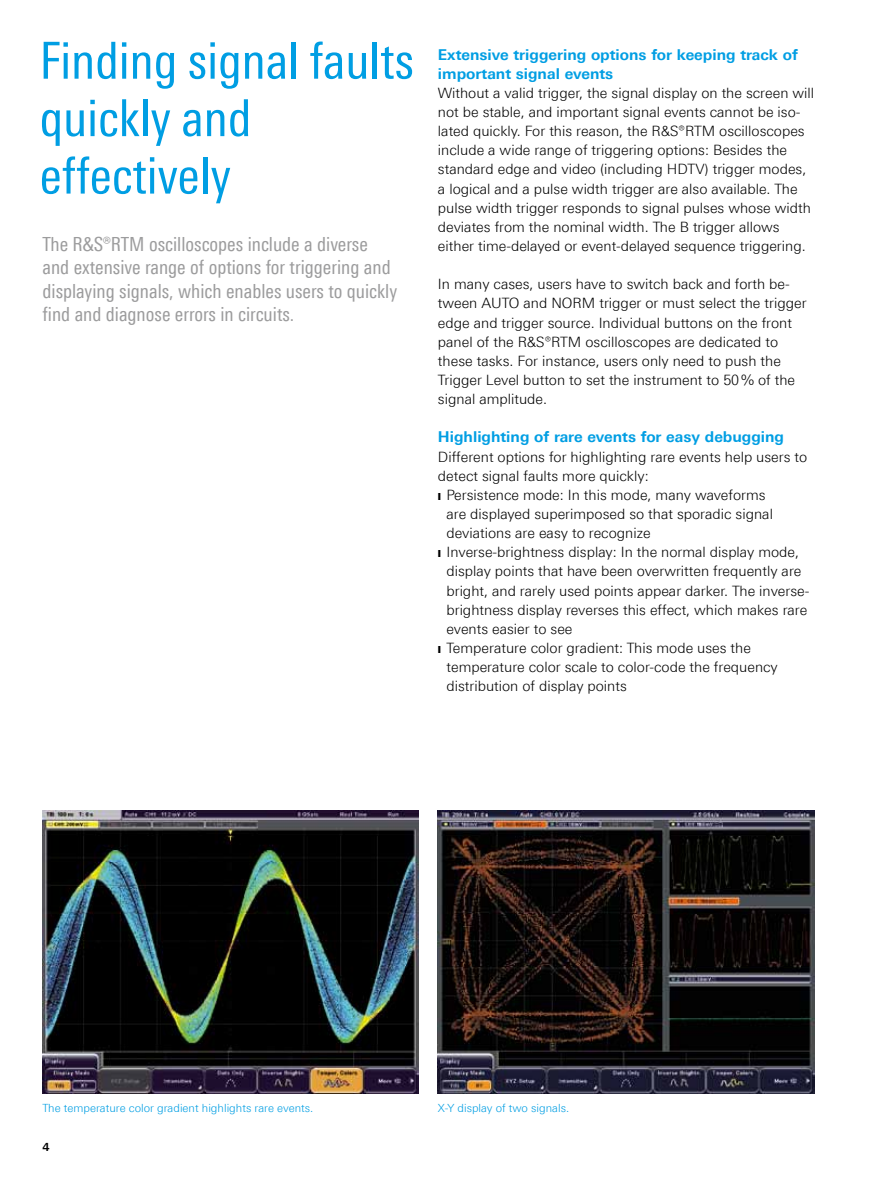
<style>
.page{position:relative;width:893px;height:1191px;background:#fff}
.page>*{position:absolute;margin:0;border:0;box-sizing:border-box;transform-origin:0 0}
.t1{font:51px/57.4px "Linotype Univers 420 Cn";color:#009ee3}
.t2{font:19.5px/23.4px "Linotype Univers 420 Cn";color:#9c9c9d}
.t3{font:700 15px/19.2px "Linotype Univers 630";color:#009ee3}
.t4{font:300 14.25px/19.2px "Linotype Univers 330";color:#000}
.t5{font:300 11.25px "Linotype Univers 330";color:#009ee3}
.t6{font:700 11.25px "Linotype Univers 630";color:#000}
</style>
<div class="page">
<img style="left:43px;top:811px;width:376px;height:282px">
<img style="left:438px;top:811px;width:376px;height:282px">
<h1 class="t1" style="left:40px;top:32px;width:376px">Finding signal faults quickly and effectively</h1>
<h2 class="t2" style="left:43px;top:232px;width:356px">The R&amp;S®RTM oscilloscopes include a diverse and extensive range of options for triggering and displaying signals, which enables users to quickly find and diagnose errors in circuits.</h2>
<p class="t3" style="left:438px;top:44px;width:361px">Extensive triggering options for keeping track of important signal events</p>
<p class="t4" style="left:438px;top:83px;width:378px">Without a valid trigger, the signal display on the screen will not be stable, and important signal events cannot be iso&shy;lated quickly. For this reason, the R&amp;S®RTM oscilloscopes include a wide range of triggering options: Besides the standard edge and video (including HDTV) trigger modes, a logical and a pulse width trigger are also available. The pulse width trigger responds to signal pulses whose width deviates from the nominal width. The B trigger allows either time-delayed or event-delayed sequence triggering.</p>
<p class="t4" style="left:438px;top:274px;width:370px">In many cases, users have to switch back and forth be&shy;tween AUTO and NORM trigger or must select the trigger edge and trigger source. Individual buttons on the front panel of the R&amp;S®RTM oscilloscopes are dedicated to these tasks. For instance, users only need to push the Trigger Level button to set the instrument to 50% of the signal amplitude.</p>
<p class="t3" style="left:438px;top:427px;width:348px">Highlighting of rare events for easy debugging</p>
<p class="t4" style="left:438px;top:447px;width:371px">Different options for highlighting rare events help users to</p>
<p class="t4" style="left:438px;top:466px;width:212px">detect signal faults more quickly:</p>
<p class="t4" style="left:438px;top:485px;width:329px">❙ Persistence mode: In this mode, many waveforms</p>
<p class="t4" style="left:446px;top:504px;width:328px">are displayed superimposed so that sporadic signal</p>
<p class="t4" style="left:446px;top:523px;width:206px">deviations are easy to recognize</p>
<p class="t4" style="left:438px;top:542px;width:363px">❙ Inverse-brightness display: In the normal display mode,</p>
<p class="t4" style="left:446px;top:561px;width:356px">display points that have been overwritten frequently are</p>
<p class="t4" style="left:446px;top:581px;width:364px">bright, and rarely used points appear darker. The inverse-</p>
<p class="t4" style="left:446px;top:600px;width:362px">brightness display reverses this effect, which makes rare</p>
<p class="t4" style="left:446px;top:619px;width:127px">events easier to see</p>
<p class="t4" style="left:438px;top:638px;width:315px">❙ Temperature color gradient: This mode uses the</p>
<p class="t4" style="left:446px;top:657px;width:333px">temperature color scale to color-code the frequency</p>
<p class="t4" style="left:446px;top:676px;width:182px">distribution of display points</p>
<p class="t5" style="left:43px;top:1101px;width:272px">The temperature color gradient highlights rare events.</p>
<p class="t5" style="left:438px;top:1101px;width:133px">X-Y display of two signals.</p>
<p class="t6" style="left:43px;top:1139px;width:9px">4</p>
</div>
